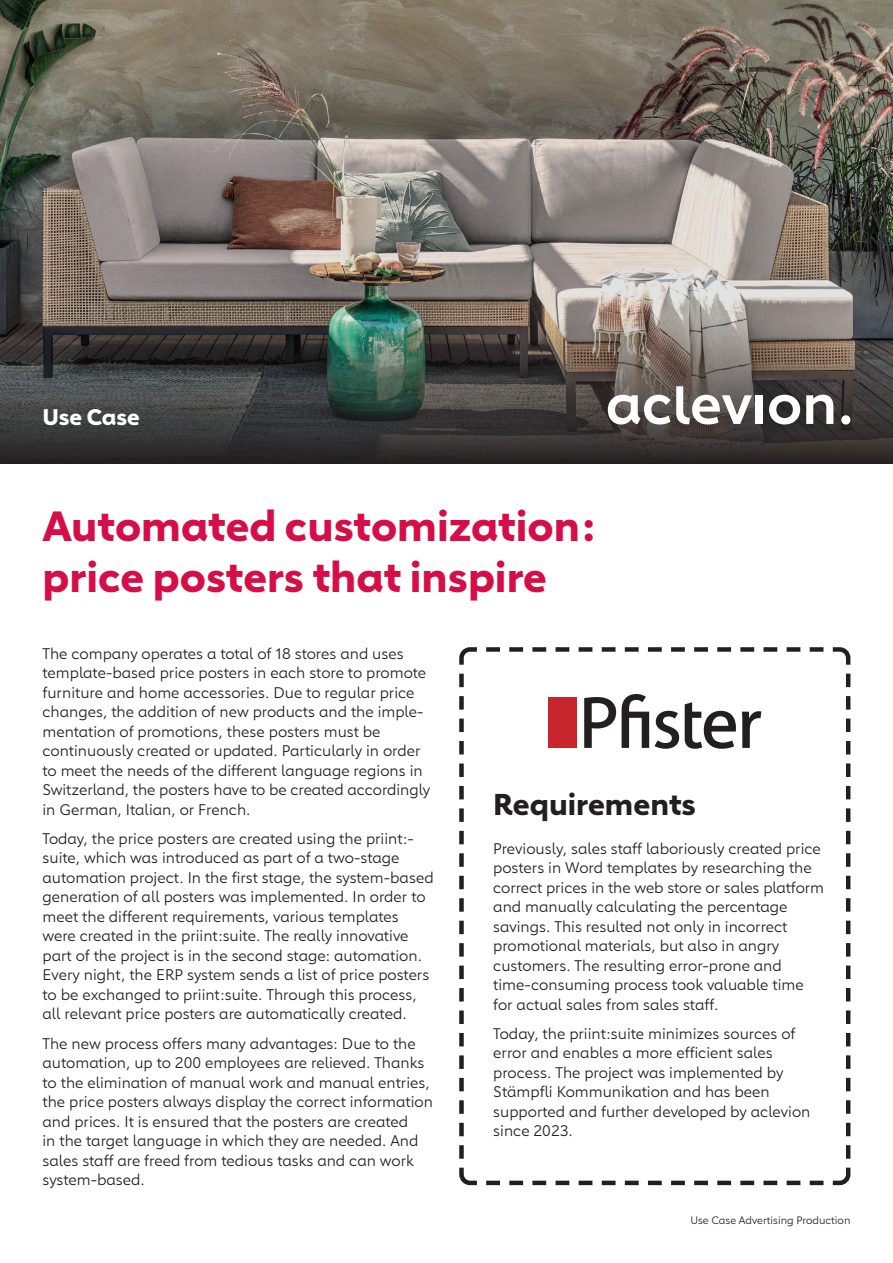
<style>
.page{position:relative;width:893px;height:1263px;background:#fff}
.page>*{position:absolute;margin:0;border:0;box-sizing:border-box;transform-origin:0 0}
.t1{font:700 42px/51px "Carnero";color:#d50e48}
.t2{font:700 30px "Carnero";color:#231f20}
.t3{font:700 22.5px "Carnero";color:#fff}
.t4{font:15px/19.5px "Carnero";color:#231f20}
.t5{font:10.5px "Carnero";color:#231f20}
</style>
<div class="page">
<img style="left:0;top:0;width:893px;height:317px">
<svg style="left:459px;top:647px;width:392px;height:539px"></svg>
<svg style="left:0;top:317px;width:893px;height:147px;background:#464643"></svg>
<svg style="left:608px;top:386px;width:144px;height:38px"></svg>
<div style="left:756px;top:395px;width:7px;height:29px;background:#fff"></div>
<svg style="left:769px;top:395px;width:31px;height:29px"></svg>
<svg style="left:806px;top:395px;width:27px;height:29px"></svg>
<svg style="left:841px;top:415px;width:9px;height:10px"></svg>
<svg style="left:584px;top:694px;width:177px;height:55px"></svg>
<div style="left:548px;top:697px;width:28px;height:51px;background:#c8242b"></div>
<h3 class="t3" style="left:43px;top:403px;width:99px">Use Case</h3>
<h1 class="t1" style="left:43px;top:500px;width:554px">Automated customization: price posters that inspire</h1>
<p class="t4" style="left:43px;top:643px;width:389px">The company operates a total of 18 stores and uses template-based price posters in each store to promote furniture and home accessories. Due to regular price changes, the addition of new products and the imple&shy;mentation of promotions, these posters must be continuously created or updated. Particularly in order to meet the needs of the different language regions in Switzerland, the posters have to be created accordingly in German, Italian, or French.</p>
<p class="t4" style="left:43px;top:829px;width:393px">Today, the price posters are created using the priint:- suite, which was introduced as part of a two-stage automation project. In the first stage, the system-based generation of all posters was implemented. In order to meet the different requirements, various templates were created in the priint:suite. The really innovative part of the project is in the second stage: automation.<br>Every night, the ERP system sends a list of price posters to be exchanged to priint:suite. Through this process, all relevant price posters are automatically created.</p>
<p class="t4" style="left:43px;top:1033px;width:392px">The new process offers many advantages: Due to the automation, up to 200 employees are relieved. Thanks to the elimination of manual work and manual entries, the price posters always display the correct information and prices. It is ensured that the posters are created<br>in the target language in which they are needed. And sales staff are freed from tedious tasks and can work system-based.</p>
<h2 class="t2" style="left:493px;top:785px;width:204px">Requirements</h2>
<p class="t4" style="left:493px;top:838px;width:332px">Previously, sales staff laboriously created price posters in Word templates by researching the correct prices in the web store or sales platform and manually calculating the percentage savings. This resulted not only in incorrect promotional materials, but also in angry customers. The resulting error-prone and time-consuming process took valuable time for actual sales from sales staff.</p>
<p class="t4" style="left:493px;top:1024px;width:319px">Today, the priint:suite minimizes sources of error and enables a more efficient sales process. The project was implemented by Stämpfli Kommunikation and has been supported and further developed by aclevion since 2023.</p>
<p class="t5" style="left:690px;top:1214px;width:162px">Use Case Advertising Production</p>
</div>
